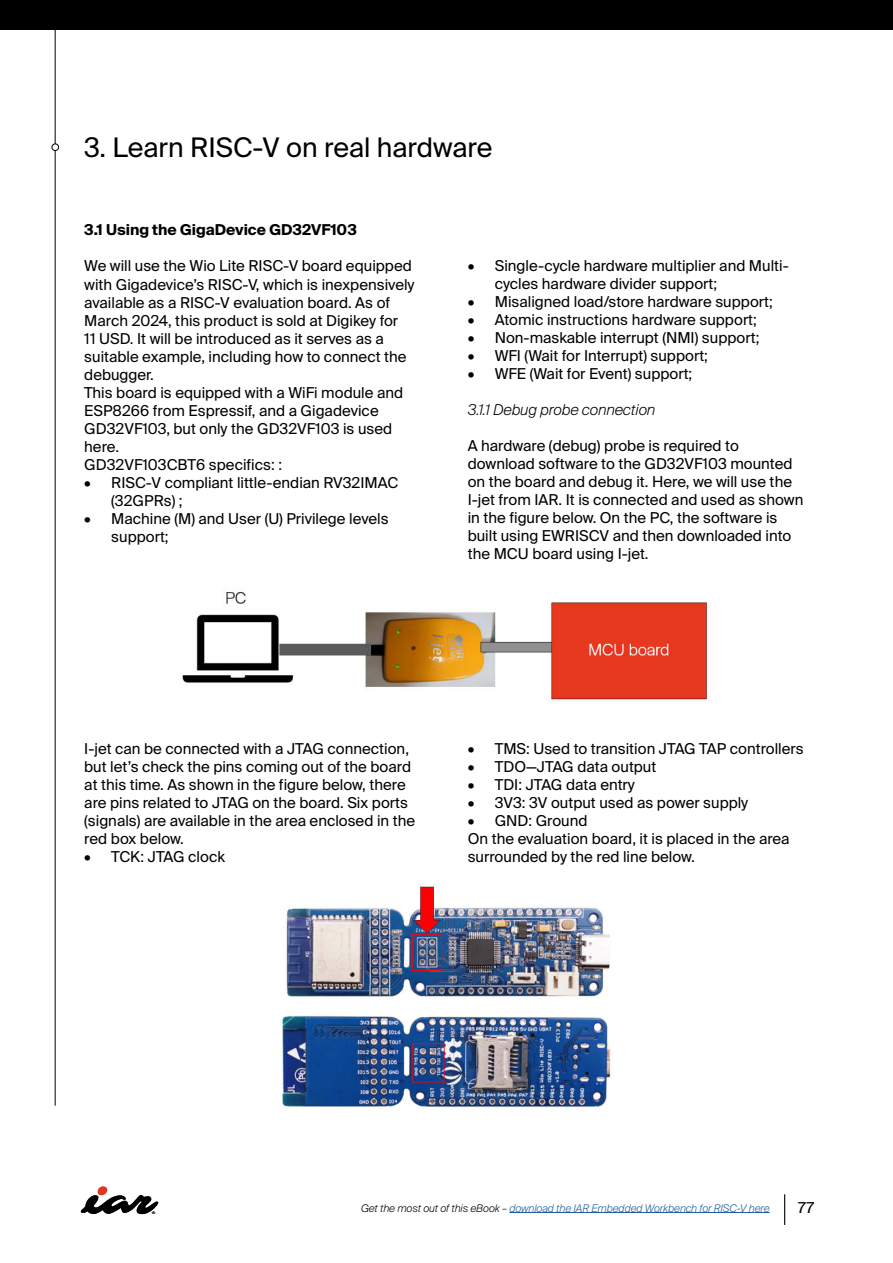
<style>
.page{position:relative;width:893px;height:1263px;background:#fff}
.page>*{position:absolute;margin:0;border:0;box-sizing:border-box;transform-origin:0 0}
.t1{font:27px "Suisse Intl";color:#000}
.t2{font:15px/18px "Suisse Intl";color:#000}
.t3{font:700 15px "Suisse Intl";color:#000}
.t4{font:italic 300 15px "Suisse Intl";color:#000}
.t5{font:italic 300 10.5px "Suisse Intl";color:#215e9e}
.s1{color:#000}
</style>
<div class="page">
<hr style="left:509px;top:1212px;width:260px;height:1px;background:#215e9e">
<hr style="left:784px;top:1194px;width:1px;height:31px;background:#000">
<img style="left:182px;top:592px;width:529px;height:109px">
<svg style="left:81px;top:1186px;width:77px;height:28px"></svg>
<div style="left:0;top:0;width:892px;height:30px;background:#000"></div>
<hr style="left:55px;top:0;width:1px;height:1106px;background:#000">
<div style="left:52px;top:144px;width:7px;height:7px;background:#fff;border-radius:50%"></div>
<div style="left:52px;top:143px;width:7px;height:8px;border:1px solid #000;border-radius:50%"></div>
<img style="left:281px;top:884px;width:330px;height:224px">
<h1 class="t1" style="left:84px;top:132px;width:410px">3. Learn RISC-V on real hardware</h1>
<p class="t3" style="left:84px;top:222px;width:274px">3.1 Using the GigaDevice GD32VF103</p>
<p class="t2" style="left:84px;top:257px;width:332px">We will use the Wio Lite RISC-V board equipped with Gigadevice’s RISC-V, which is inexpensively available as a RISC-V evaluation board. As of March 2024, this product is sold at Digikey for<br>11 USD. It will be introduced as it serves as a suitable example, including how to connect the debugger.<br>This board is equipped with a WiFi module and ESP8266 from Espressif, and a Gigadevice GD32VF103, but only the GD32VF103 is used here.<br>GD32VF103CBT6 specifics: :</p>
<p class="t2" style="left:111px;top:473px;width:288px;text-indent:-27px">• RISC-V compliant little-endian RV32IMAC (32GPRs) ;</p>
<p class="t2" style="left:111px;top:509px;width:279px;text-indent:-27px">• Machine (M) and User (U) Privilege levels support;</p>
<p class="t2" style="left:495px;top:257px;width:296px;text-indent:-27px">• Single-cycle hardware multiplier and Multi&shy;cycles hardware divider support;</p>
<p class="t2" style="left:468px;top:293px;width:306px">• Misaligned load/store hardware support;</p>
<p class="t2" style="left:468px;top:311px;width:291px">• Atomic instructions hardware support;</p>
<p class="t2" style="left:468px;top:329px;width:293px">• Non-maskable interrupt (NMI) support;</p>
<p class="t2" style="left:468px;top:347px;width:242px">• WFI (Wait for Interrupt) support;</p>
<p class="t2" style="left:468px;top:365px;width:226px">• WFE (Wait for Event) support;</p>
<p class="t4" style="left:468px;top:401px;width:189px">3.1.1 Debug probe connection</p>
<p class="t2" style="left:468px;top:437px;width:337px">A hardware (debug) probe is required to download software to the GD32VF103 mounted on the board and debug it. Here, we will use the I-jet from IAR. It is connected and used as shown in the figure below. On the PC, the software is built using EWRISCV and then downloaded into the MCU board using I-jet.</p>
<p class="t2" style="left:84px;top:739px;width:332px">I-jet can be connected with a JTAG connection, but let’s check the pins coming out of the board at this time. As shown in the figure below, there are pins related to JTAG on the board. Six ports (signals) are available in the area enclosed in the red box below.</p>
<p class="t2" style="left:84px;top:847px;width:142px">• TCK: JTAG clock</p>
<p class="t2" style="left:468px;top:739px;width:337px">• TMS: Used to transition JTAG TAP controllers</p>
<p class="t2" style="left:468px;top:757px;width:190px">• TDO—JTAG data output</p>
<p class="t2" style="left:468px;top:775px;width:169px">• TDI: JTAG data entry</p>
<p class="t2" style="left:468px;top:793px;width:282px">• 3V3: 3V output used as power supply</p>
<p class="t2" style="left:468px;top:811px;width:323px">• GND: Ground<br>On the evaluation board, it is placed in the area surrounded by the red line below.</p>
<p class="t5" style="left:361px;top:1202px;width:410px"><span class="s1">Get the most out of this eBook –</span> download the IAR Embedded Workbench for RISC-V here</p>
<p class="t2" style="left:798px;top:1198px;width:17px">77</p>
</div>
